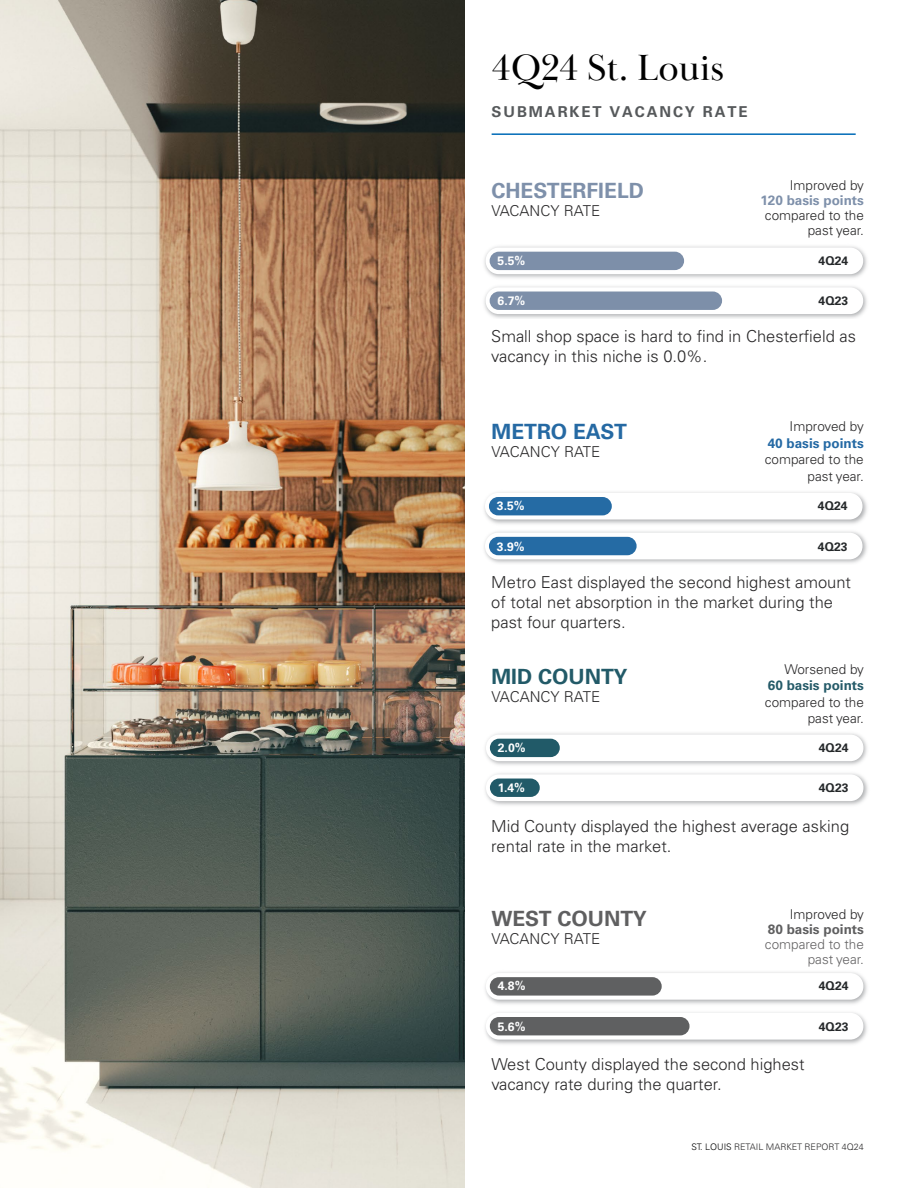
<style>
.page{position:relative;width:918px;height:1188px;background:#fff}
.page>*{position:absolute;margin:0;border:0;box-sizing:border-box;transform-origin:0 0}
.t1{font:37.5px "Baskerville Display PT";color:#000}
.t2{font:700 21px "Univers LT Pro 65";color:#7e90aa}
.t3{font:700 21px "Univers LT Pro 65";color:#5f5f60}
.t4{font:700 21px "Univers LT Pro 65";color:#2569a3}
.t5{font:700 21px "Univers LT Pro 65";color:#225a68}
.t6{font:300 16.5px/19.8px "Univers LT Pro 45";color:#292829}
.t7{font:300 15px "Univers LT Pro 45";color:#292829}
.t8{font:700 15px "Univers LT Pro 65";letter-spacing:.125em;color:#56595b}
.t9{font:300 13.5px/16.5px "Univers LT Pro 45";color:#292829;text-align:right}
.t10{font:300 13.5px/15px "Univers LT Pro 45";color:#656465;text-align:right}
.t11{font:700 13.5px "Univers LT Pro 65";color:#7e90aa}
.t12{font:700 13.5px "Univers LT Pro 65";color:#2469a4}
.t13{font:700 13.5px "Univers LT Pro 65";color:#255b69}
.t14{font:700 13.5px "Univers LT Pro 65";color:#5f5f60}
.t15{font:700 12.15px "Univers LT Pro 65";color:#fff}
.t16{font:700 12.15px "Univers LT Pro 65";color:#25282a}
.t17{font:300 9px "Univers LT Pro 45";color:#292829}
.s1{color:#000}
</style>
<div class="page">
<img style="left:0;top:0;width:464px;height:1188px">
<img style="left:484px;top:246px;width:383px;height:73px">
<div style="left:486px;top:287px;width:377px;height:27px;background:#fff;border-radius:13px"></div>
<div style="left:486px;top:248px;width:377px;height:26px;background:#fff;border-radius:13px"></div>
<div style="left:490px;top:252px;width:194px;height:18px;background:#7d8fa9;border-radius:9px"></div>
<div style="left:490px;top:292px;width:232px;height:18px;background:#7d8fa9;border-radius:9px"></div>
<img style="left:484px;top:492px;width:383px;height:71px">
<div style="left:485px;top:533px;width:378px;height:26px;background:#fff;border-radius:13px"></div>
<div style="left:485px;top:493px;width:378px;height:27px;background:#fff;border-radius:13px"></div>
<div style="left:489px;top:497px;width:123px;height:18px;background:#256ba4;border-radius:9px"></div>
<div style="left:489px;top:537px;width:148px;height:18px;background:#256ba4;border-radius:9px"></div>
<img style="left:485px;top:733px;width:383px;height:72px">
<div style="left:486px;top:774px;width:377px;height:27px;background:#fff;border-radius:13px"></div>
<div style="left:486px;top:735px;width:377px;height:26px;background:#fff;border-radius:13px"></div>
<div style="left:490px;top:739px;width:70px;height:18px;background:#215a68;border-radius:9px"></div>
<div style="left:490px;top:779px;width:50px;height:18px;background:#215a68;border-radius:9px"></div>
<img style="left:485px;top:972px;width:382px;height:72px">
<div style="left:486px;top:1013px;width:377px;height:27px;background:#fff;border-radius:13px"></div>
<div style="left:486px;top:973px;width:377px;height:27px;background:#fff;border-radius:13px"></div>
<div style="left:490px;top:977px;width:172px;height:19px;background:#5f6061;border-radius:9px"></div>
<div style="left:490px;top:1017px;width:200px;height:18px;background:#5f6061;border-radius:9px"></div>
<hr style="left:492px;top:133px;width:364px;height:2px;background:#006bb7">
<h1 class="t1" style="left:492px;top:45px;width:234px">4Q24 St. Louis</h1>
<p class="t8" style="left:492px;top:101px;width:258px">SUBMARKET VACANCY RATE</p>
<p class="t2" style="left:491px;top:176px;width:154px">CHESTERFIELD</p>
<p class="t7" style="left:491px;top:201px;width:110px">VACANCY RATE</p>
<p class="t15" style="left:498px;top:252px;width:29px">5.5%</p>
<p class="t15" style="left:498px;top:293px;width:29px">6.7%</p>
<p class="t9" style="left:790px;top:177px;width:76px">Improved by</p>
<p class="t11" style="left:760px;top:191px;width:105px">120 basis points</p>
<p class="t9" style="left:765px;top:208px;width:101px;line-height:15px">compared to the past year.</p>
<p class="t16" style="left:819px;top:252px;width:31px">4Q24</p>
<p class="t16" style="left:819px;top:292px;width:31px">4Q23</p>
<p class="t6" style="left:491px;top:326px;width:366px">Small shop space is hard to find in Chesterfield as vacancy in this niche is 0.0%.</p>
<p class="t4" style="left:492px;top:417px;width:137px">METRO EAST</p>
<p class="t7" style="left:492px;top:442px;width:110px">VACANCY RATE</p>
<p class="t15" style="left:497px;top:497px;width:29px">3.5%</p>
<p class="t15" style="left:497px;top:538px;width:29px">3.9%</p>
<p class="t9" style="left:790px;top:418px;width:76px">Improved by</p>
<p class="t12" style="left:768px;top:433px;width:98px">40 basis points</p>
<p class="t9" style="left:765px;top:451px;width:101px">compared to the past year.</p>
<p class="t16" style="left:818px;top:497px;width:31px">4Q24</p>
<p class="t16" style="left:818px;top:538px;width:31px">4Q23</p>
<p class="t6" style="left:491px;top:572px;width:361px">Metro East displayed the second highest amount of total net absorption in the market during the past four quarters.</p>
<p class="t5" style="left:491px;top:662px;width:138px">MID COUNTY</p>
<p class="t7" style="left:491px;top:687px;width:110px">VACANCY RATE</p>
<p class="t15" style="left:498px;top:739px;width:29px">2.0%</p>
<p class="t15" style="left:498px;top:780px;width:29px">1.4%</p>
<p class="t9" style="left:785px;top:661px;width:81px">Worsened by</p>
<p class="t13" style="left:768px;top:676px;width:98px">60 basis points</p>
<p class="t9" style="left:765px;top:694px;width:101px">compared to the past year.</p>
<p class="t16" style="left:819px;top:739px;width:31px">4Q24</p>
<p class="t16" style="left:819px;top:779px;width:31px">4Q23</p>
<p class="t6" style="left:491px;top:816px;width:360px">Mid County displayed the highest average asking rental rate in the market.</p>
<p class="t3" style="left:491px;top:904px;width:157px">WEST COUNTY</p>
<p class="t7" style="left:491px;top:929px;width:110px">VACANCY RATE</p>
<p class="t15" style="left:498px;top:978px;width:29px">4.8%</p>
<p class="t15" style="left:498px;top:1018px;width:29px">5.6%</p>
<p class="t9" style="left:790px;top:906px;width:76px">Improved by</p>
<p class="t14" style="left:768px;top:920px;width:98px">80 basis points</p>
<p class="t10" style="left:765px;top:937px;width:101px">compared to the past year.</p>
<p class="t16" style="left:819px;top:977px;width:31px">4Q24</p>
<p class="t16" style="left:819px;top:1018px;width:31px">4Q23</p>
<p class="t6" style="left:491px;top:1054px;width:315px">West County displayed the second highest vacancy rate during the quarter.</p>
<p class="t17" style="left:691px;top:1141px;width:174px"><span class="s1">ST. LOUIS</span> RETAIL MARKET REPORT 4Q24</p>
</div>
